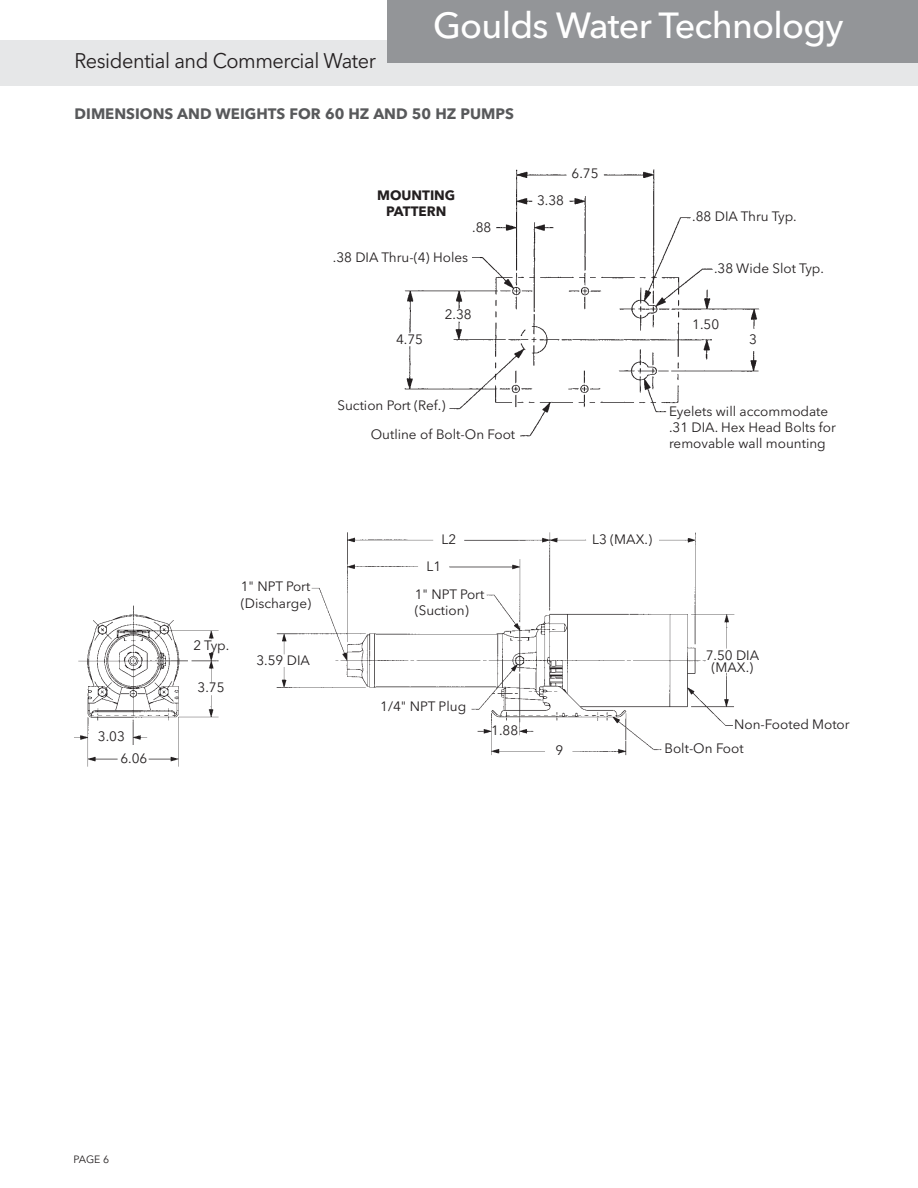
<style>
.page{position:relative;width:918px;height:1188px;background:#fff}
.page>*{position:absolute;margin:0;border:0;box-sizing:border-box;transform-origin:0 0}
.t1{font:500 36px "Avenir Next LT Pro";letter-spacing:-.02em;color:#fff}
.t2{font:21px "Avenir Next LT Pro";letter-spacing:-.02em;color:#231f20;scale:.95 1}
.t3{font:700 15px "Avenir Next LT Pro";color:#58595b}
.t4{font:13.5px/16.2px "Avenir Next LT Pro";color:#231f20}
.t5{font:700 13.5px/16.2px "Avenir Next LT Pro";color:#231f20;text-align:center}
.t6{font:10.5px "Avenir Next LT Pro";color:#231f20}
</style>
<div class="page">
<div style="left:0;top:40px;width:918px;height:46px;background:#e6e7e8"></div>
<div style="left:387px;top:0;width:531px;height:63px;background:#939598"></div>
<img style="left:74px;top:532px;width:661px;height:235px">
<img style="left:404px;top:169px;width:356px;height:268px">
<h2 class="t2" style="left:74px;top:53px;width:319px">Residential and Commercial Water</h2>
<h1 class="t1" style="left:433px;top:10px;width:412px">Goulds Water Technology</h1>
<p class="t3" style="left:75px;top:108px;width:441px">DIMENSIONS AND WEIGHTS FOR 60 HZ AND 50 HZ PUMPS</p>
<p class="t5" style="left:377px;top:188px;width:80px">MOUNTING<br>PATTERN</p>
<p class="t4" style="left:333px;top:251px;width:137px">.38 DIA Thru-(4) Holes</p>
<p class="t4" style="left:472px;top:221px;width:21px">.88</p>
<p class="t4" style="left:396px;top:332px;width:28px">4.75</p>
<p class="t4" style="left:445px;top:308px;width:29px">2.38</p>
<p class="t4" style="left:371px;top:392px;width:146px;line-height:29.2px;text-indent:-33px">Suction Port (Ref.)<br>Outline of Bolt-On Foot</p>
<p class="t4" style="left:537px;top:194px;width:28px">3.38</p>
<p class="t4" style="left:572px;top:167px;width:28px">6.75</p>
<p class="t4" style="left:692px;top:209px;width:106px">.88 DIA Thru Typ.</p>
<p class="t4" style="left:714px;top:261px;width:111px">.38 Wide Slot Typ.</p>
<p class="t4" style="left:692px;top:317px;width:28px">1.50</p>
<p class="t4" style="left:749px;top:332px;width:9px">3</p>
<p class="t4" style="left:669px;top:404px;width:168px">Eyelets will accommodate .31 DIA. Hex Head Bolts for removable wall mounting</p>
<p class="t4" style="left:120px;top:727px;width:28px;line-height:21.8px;text-indent:-23px">3.03<br>6.06</p>
<p class="t4" style="left:193px;top:638px;width:37px">2 Typ.</p>
<p class="t4" style="left:198px;top:680px;width:28px">3.75</p>
<p class="t4" style="left:241px;top:580px;width:72px">1" NPT Port (Discharge)</p>
<p class="t4" style="left:256px;top:653px;width:55px">3.59 DIA</p>
<p class="t4" style="left:442px;top:532px;width:16px">L2</p>
<p class="t4" style="left:592px;top:532px;width:61px">L3 (MAX.)</p>
<p class="t4" style="left:427px;top:560px;width:16px">L1</p>
<p class="t4" style="left:415px;top:587px;width:71px">1" NPT Port (Suction)</p>
<p class="t4" style="left:380px;top:700px;width:87px">1/4" NPT Plug</p>
<p class="t4" style="left:491px;top:723px;width:28px">1.88</p>
<p class="t4" style="left:556px;top:743px;width:9px">9</p>
<p class="t4" style="left:706px;top:651px;width:55px;line-height:12px;text-align:center">7.50 DIA (MAX.)</p>
<p class="t4" style="left:734px;top:718px;width:117px">Non-Footed Motor</p>
<p class="t4" style="left:664px;top:741px;width:81px">Bolt-On Foot</p>
<p class="t6" style="left:74px;top:1155px;width:37px">PAGE 6</p>
</div>
